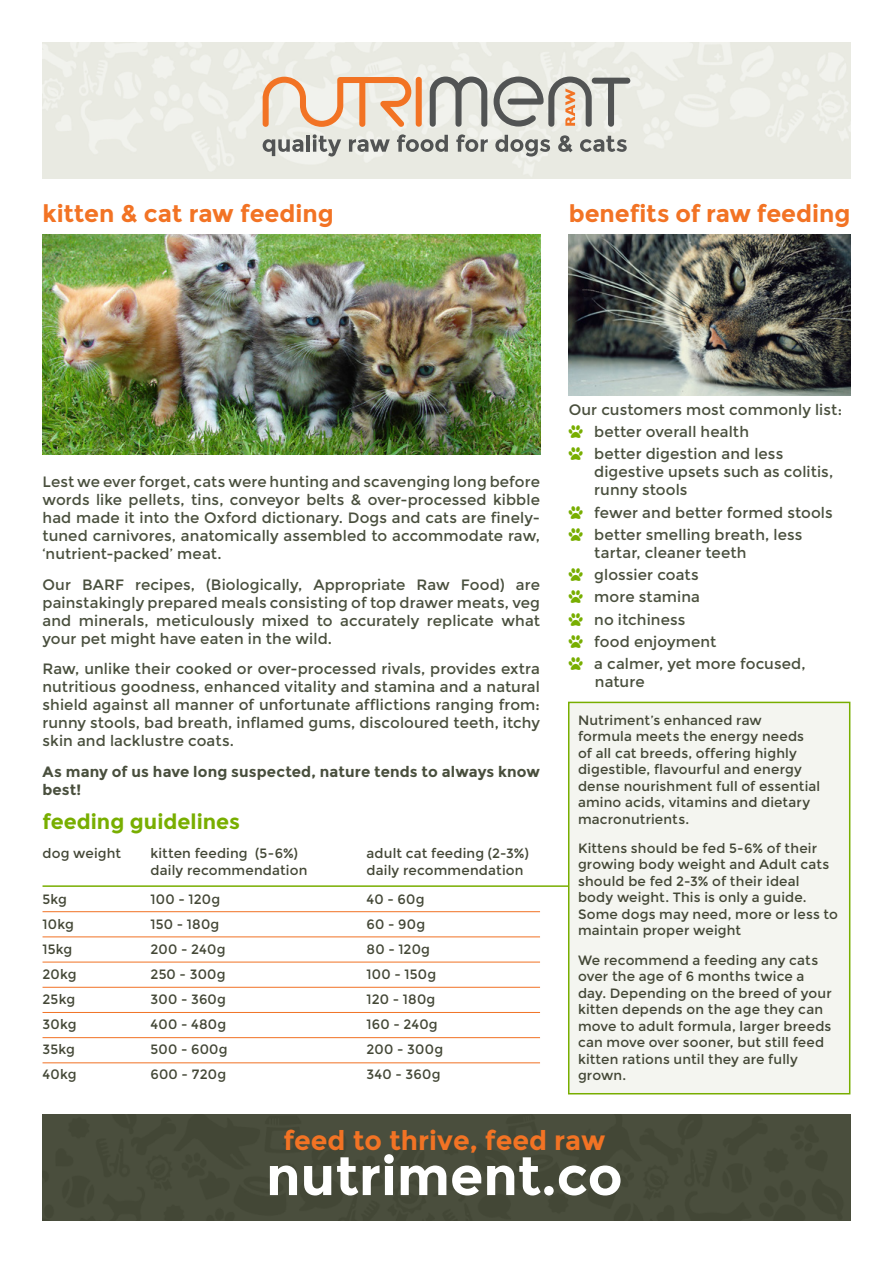
<style>
.page{position:relative;width:893px;height:1263px;background:#fff}
.page>*{position:absolute;margin:0;border:0;box-sizing:border-box;transform-origin:0 0}
.t1{font:700 54px "Montserrat";color:#fff}
.t2{font:700 27px "Montserrat";color:#f27324}
.t3{font:700 24px "Montserrat";color:#f27324}
.t4{font:700 21px "Montserrat";color:#78ae00}
.t5{font:15px/18px "Montserrat";letter-spacing:.005em;color:#494f3d}
.t6{font:700 15px/18px "Montserrat";letter-spacing:.005em;color:#494f3d}
.t7{font:13.5px/16.5px "Montserrat";letter-spacing:.01em;color:#434736}
</style>
<div class="page">
<div style="left:43px;top:1114px;width:807px;height:106px;background:#4a4e3d"></div>
<svg style="left:263px;top:77px;width:367px;height:50px;background:#d2c1b1"></svg>
<svg style="left:263px;top:139px;width:40px;height:17px"></svg>
<hr style="left:306px;top:135px;width:4px;height:17px;background:#525454">
<svg style="left:313px;top:134px;width:28px;height:23px"></svg>
<svg style="left:349px;top:139px;width:41px;height:13px"></svg>
<svg style="left:397px;top:134px;width:51px;height:18px"></svg>
<svg style="left:456px;top:134px;width:32px;height:18px"></svg>
<svg style="left:495px;top:135px;width:55px;height:22px"></svg>
<svg style="left:558px;top:135px;width:15px;height:17px"></svg>
<svg style="left:580px;top:136px;width:47px;height:16px"></svg>
<img style="left:43px;top:235px;width:497px;height:219px">
<hr style="left:43px;top:936px;width:497px;height:1px;background:#f17224">
<hr style="left:43px;top:911px;width:497px;height:1px;background:#f17224">
<hr style="left:43px;top:987px;width:497px;height:1px;background:#f17224">
<hr style="left:43px;top:962px;width:497px;height:1px;background:#f17224">
<hr style="left:43px;top:1037px;width:497px;height:1px;background:#f17224">
<hr style="left:43px;top:1012px;width:497px;height:1px;background:#f17224">
<hr style="left:43px;top:885px;width:525px;height:2px;background:#78ae00">
<hr style="left:43px;top:1062px;width:497px;height:1px;background:#f17224">
<div style="left:569px;top:702px;width:281px;height:392px;background:#f4f5f0"></div>
<div style="left:568px;top:702px;width:282px;height:392px;border:2px solid #78ae00"></div>
<img style="left:568px;top:235px;width:282px;height:160px">
<h3 class="t3" style="left:43px;top:199px;width:293px">kitten &amp; cat raw feeding</h3>
<h3 class="t3" style="left:569px;top:199px;width:283px">benefits of raw feeding</h3>
<p class="t5" style="left:43px;top:473px;width:499px;text-align:justify">Lest we ever forget, cats were hunting and scavenging long before words like pellets, tins, conveyor belts &amp; over-processed kibble had made it into the Oxford dictionary. Dogs and cats are finely&shy;tuned carnivores, anatomically assembled to accommodate raw, ‘nutrient-packed’ meat.</p>
<p class="t5" style="left:43px;top:575px;width:499px;text-align:justify">Our BARF recipes, (Biologically, Appropriate Raw Food) are painstakingly prepared meals consisting of top drawer meats, veg and minerals, meticulously mixed to accurately replicate what your pet might have eaten in the wild.</p>
<p class="t5" style="left:43px;top:660px;width:499px;text-align:justify">Raw, unlike their cooked or over-processed rivals, provides extra nutritious goodness, enhanced vitality and stamina and a natural shield against all manner of unfortunate afflictions ranging from: runny stools, bad breath, inflamed gums, discoloured teeth, itchy skin and lacklustre coats.</p>
<p class="t6" style="left:43px;top:763px;width:499px">As many of us have long suspected, nature tends to always know best!</p>
<h3 class="t4" style="left:43px;top:809px;width:199px">feeding guidelines</h3>
<p class="t7" style="left:43px;top:845px;width:80px">dog weight</p>
<p class="t7" style="left:151px;top:845px;width:149px">kitten feeding (5-6%)</p>
<p class="t7" style="left:367px;top:845px;width:164px">adult cat feeding (2-3%)</p>
<p class="t7" style="left:151px;top:862px;width:158px">daily recommendation</p>
<p class="t7" style="left:367px;top:862px;width:158px">daily recommendation</p>
<p class="t7" style="left:43px;top:891px;width:26px">5kg</p>
<p class="t7" style="left:151px;top:891px;width:71px">100 - 120g</p>
<p class="t7" style="left:367px;top:891px;width:59px">40 - 60g</p>
<p class="t7" style="left:43px;top:916px;width:33px">10kg</p>
<p class="t7" style="left:151px;top:916px;width:70px">150 - 180g</p>
<p class="t7" style="left:367px;top:916px;width:60px">60 - 90g</p>
<p class="t7" style="left:43px;top:941px;width:31px">15kg</p>
<p class="t7" style="left:151px;top:941px;width:77px">200 - 240g</p>
<p class="t7" style="left:367px;top:941px;width:65px">80 - 120g</p>
<p class="t7" style="left:43px;top:966px;width:36px">20kg</p>
<p class="t7" style="left:151px;top:966px;width:77px">250 - 300g</p>
<p class="t7" style="left:367px;top:966px;width:71px">100 - 150g</p>
<p class="t7" style="left:43px;top:991px;width:34px">25kg</p>
<p class="t7" style="left:151px;top:991px;width:77px">300 - 360g</p>
<p class="t7" style="left:367px;top:991px;width:70px">120 - 180g</p>
<p class="t7" style="left:43px;top:1016px;width:36px">30kg</p>
<p class="t7" style="left:151px;top:1016px;width:77px">400 - 480g</p>
<p class="t7" style="left:367px;top:1016px;width:73px">160 - 240g</p>
<p class="t7" style="left:43px;top:1041px;width:34px">35kg</p>
<p class="t7" style="left:151px;top:1041px;width:79px">500 - 600g</p>
<p class="t7" style="left:367px;top:1041px;width:78px">200 - 300g</p>
<p class="t7" style="left:43px;top:1066px;width:36px">40kg</p>
<p class="t7" style="left:151px;top:1066px;width:77px">600 - 720g</p>
<p class="t7" style="left:367px;top:1066px;width:75px">340 - 360g</p>
<p class="t5" style="left:594px;top:399px;width:249px;line-height:22.2px;text-indent:-26px">Our customers most commonly list: better overall health<br>better digestion and less</p>
<p class="t5" style="left:594px;top:463px;width:241px">digestive upsets such as colitis, runny stools</p>
<p class="t5" style="left:594px;top:501px;width:240px;line-height:22.2px">fewer and better formed stools better smelling breath, less</p>
<p class="t5" style="left:594px;top:542px;width:213px;line-height:22.2px">tartar, cleaner teeth glossier coats<br>more stamina<br>no itchiness<br>food enjoyment<br>a calmer, yet more focused,</p>
<p class="t5" style="left:595px;top:673px;width:51px">nature</p>
<p class="t7" style="left:578px;top:712px;width:244px">Nutriment’s enhanced raw<br>formula meets the energy needs of all cat breeds, offering highly digestible, flavourful and energy dense nourishment full of essential amino acids, vitamins and dietary macronutrients.</p>
<p class="t7" style="left:578px;top:840px;width:261px">Kittens should be fed 5-6% of their growing body weight and Adult cats should be fed 2-3% of their ideal body weight. This is only a guide.<br>Some dogs may need, more or less to maintain proper weight</p>
<p class="t7" style="left:578px;top:952px;width:255px">We recommend a feeding any cats over the age of 6 months twice a day. Depending on the breed of your kitten depends on the age they can move to adult formula, larger breeds can move over sooner, but still feed kitten rations until they are fully grown.</p>
<h2 class="t2" style="left:283px;top:1124px;width:323px">feed to thrive, feed raw</h2>
<h1 class="t1" style="left:266px;top:1144px;width:358px">nutriment.co</h1>
</div>
